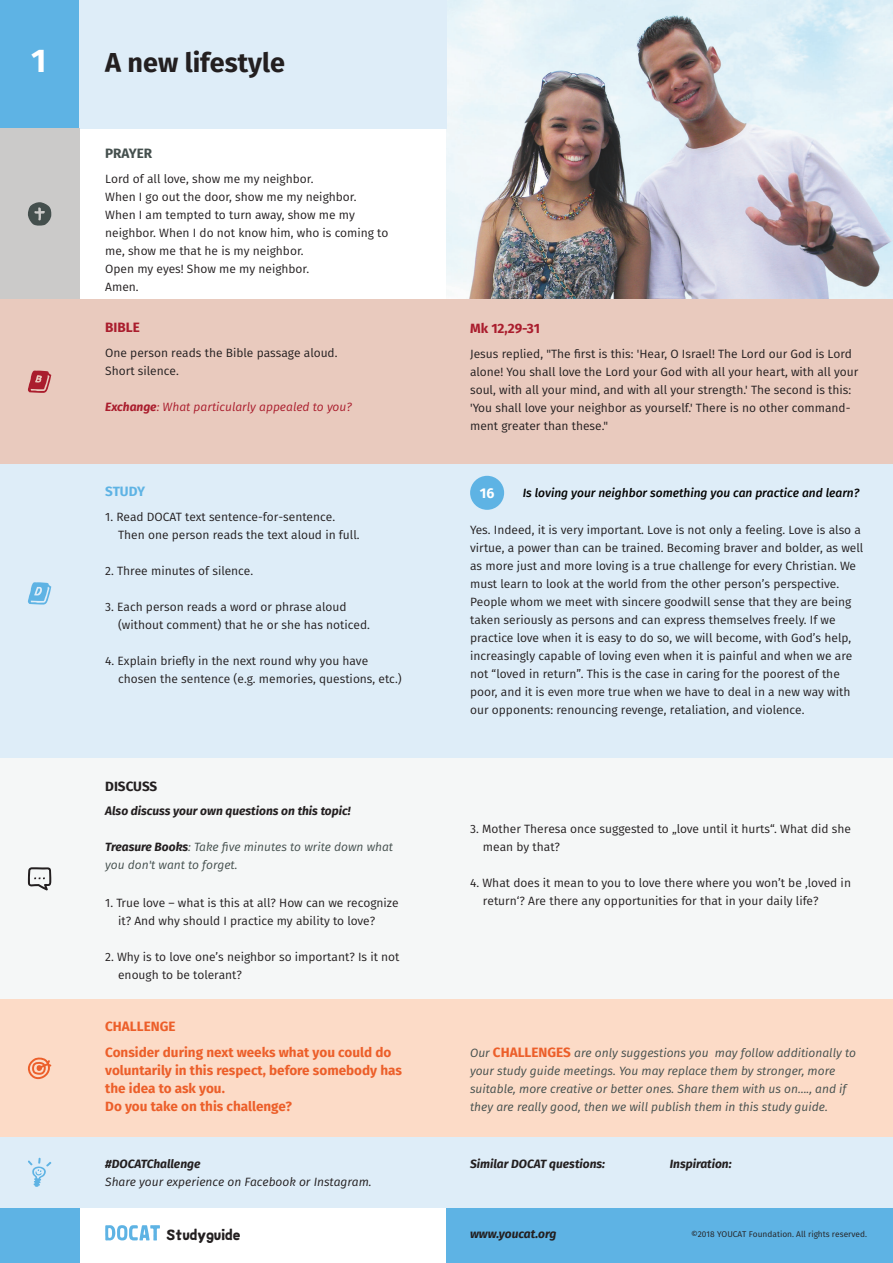
<style>
.page{position:relative;width:893px;height:1263px;background:#fff}
.page>*{position:absolute;margin:0;border:0;box-sizing:border-box;transform-origin:0 0}
.t1{font:700 33px "Fira Sans";color:#fff}
.t2{font:700 27px "Fira Sans";color:#231f20}
.t3{font:900 14.85px "Rockster";color:#231f20}
.t4{font:700 14.1px "Fira Sans";color:#fff}
.t5{font:700 13.5px/17.9px "Fira Sans";color:#ec5f2a}
.t6{font:700 13.5px "Fira Sans";color:#aa1d2d}
.t7{font:700 13.5px "Fira Sans";letter-spacing:-.005em;color:#231f20}
.t8{font:700 13.5px "Fira Sans";color:#444f4d}
.t9{font:700 13.5px "Fira Sans";letter-spacing:-.01em;color:#5eb3e4}
.t10{font:12px/18px "Fira Sans";color:#231f20}
.t11{font:italic 12px/18px "Fira Sans";color:#444f4d}
.t12{font:italic 700 12px "Fira Sans";color:#231f20}
.t13{font:italic 500 12px "Fira Sans";color:#050504}
.t14{font:italic 12px "Fira Sans";color:#231f20}
.t15{font:italic 12px "Fira Sans";color:#aa1d2d}
.t16{font:8.4px "Fira Sans";color:#231f20}
.s1{font-weight:700}
.s2{font-weight:700;color:#231f20}
.s3{font-weight:700;font-style:normal;font-size:13.5px;color:#ec5f2a}
</style>
<div class="page">
<img style="left:446px;top:0;width:447px;height:300px">
<div style="left:446px;top:1207px;width:447px;height:56px;background:#5eb3e4"></div>
<div style="left:0;top:1207px;width:79px;height:56px;background:#5eb3e4"></div>
<div style="left:0;top:1137px;width:446px;height:70px;background:#deedf8"></div>
<div style="left:0;top:0;width:79px;height:128px;background:#5eb3e4"></div>
<div style="left:79px;top:0;width:367px;height:128px;background:#deedf8"></div>
<div style="left:0;top:128px;width:79px;height:172px;background:#cbcac9"></div>
<div style="left:446px;top:300px;width:447px;height:164px;background:#e9cabe"></div>
<div style="left:0;top:300px;width:446px;height:164px;background:#e9cabe"></div>
<div style="left:0;top:464px;width:446px;height:294px;background:#deedf8"></div>
<div style="left:446px;top:464px;width:447px;height:294px;background:#deedf8"></div>
<div style="left:446px;top:1137px;width:447px;height:70px;background:#deedf8"></div>
<svg style="left:28px;top:202px;width:23px;height:24px"></svg>
<svg style="left:28px;top:370px;width:23px;height:23px"></svg>
<svg style="left:28px;top:1157px;width:24px;height:30px"></svg>
<svg style="left:28px;top:582px;width:23px;height:23px"></svg>
<div style="left:0;top:758px;width:446px;height:241px;background:#f5f7f7"></div>
<div style="left:446px;top:758px;width:447px;height:241px;background:#f5f7f7"></div>
<div style="left:0;top:999px;width:446px;height:138px;background:#fcdbc7"></div>
<div style="left:446px;top:999px;width:447px;height:138px;background:#fcdbc7"></div>
<div style="left:470px;top:476px;width:34px;height:34px;background:#5eb3e4;border-radius:50%"></div>
<svg style="left:28px;top:867px;width:23px;height:23px"></svg>
<svg style="left:28px;top:1057px;width:23px;height:22px"></svg>
<svg style="left:105px;top:1225px;width:55px;height:15px"></svg>
<h1 class="t1" style="left:31px;top:33px;width:17px">1</h1>
<h2 class="t2" style="left:105px;top:40px;width:181px">A new lifestyle</h2>
<p class="t8" style="left:105px;top:142px;width:49px">PRAYER</p>
<p class="t10" style="left:105px;top:169px;width:285px">Lord of all love, show me my neighbor.<br>When I go out the door, show me my neighbor.<br>When I am tempted to turn away, show me my neighbor. When I do not know him, who is coming to me, show me that he is my neighbor.<br>Open my eyes! Show me my neighbor.<br>Amen.</p>
<p class="t6" style="left:105px;top:316px;width:36px">BIBLE</p>
<p class="t10" style="left:105px;top:343px;width:234px">One person reads the Bible passage aloud.<br>Short silence.</p>
<p class="t15" style="left:105px;top:398px;width:248px"><span class="s1">Exchange</span>: What particularly appealed to you?</p>
<p class="t9" style="left:105px;top:480px;width:41px">STUDY</p>
<p class="t10" style="left:118px;top:507px;width:243px;text-indent:-13px">1. Read DOCAT text sentence-for-sentence.<br>Then one person reads the text aloud in full.</p>
<p class="t10" style="left:105px;top:561px;width:150px">2. Three minutes of silence.</p>
<p class="t10" style="left:118px;top:597px;width:253px;text-indent:-13px">3. Each person reads a word or phrase aloud (without comment) that he or she has noticed.</p>
<p class="t10" style="left:118px;top:651px;width:285px;text-indent:-13px">4. Explain briefly in the next round why you have chosen the sentence (e.g. memories, questions, etc.)</p>
<p class="t7" style="left:105px;top:774px;width:54px">DISCUSS</p>
<p class="t12" style="left:105px;top:801px;width:247px">Also discuss your own questions on this topic!</p>
<p class="t11" style="left:105px;top:838px;width:289px"><span class="s2">Treasure Books</span>: Take five minutes to write down what you don't want to forget.</p>
<p class="t6" style="left:470px;top:317px;width:71px">Mk 12,29-31</p>
<p class="t10" style="left:470px;top:344px;width:390px">Jesus replied, "The first is this: 'Hear, O Israel! The Lord our God is Lord alone! You shall love the Lord your God with all your heart, with all your soul, with all your mind, and with all your strength.' The second is this: 'You shall love your neighbor as yourself.' There is no other command&shy;ment greater than these."</p>
<p class="t4" style="left:480px;top:482px;width:16px">16</p>
<p class="t13" style="left:523px;top:483px;width:338px">Is loving your neighbor something you can practice and learn?</p>
<p class="t10" style="left:470px;top:521px;width:395px">Yes. Indeed, it is very important. Love is not only a feeling. Love is also a virtue, a power than can be trained. Becoming braver and bolder, as well as more just and more loving is a true challenge for every Christian. We must learn to look at the world from the other person’s perspective.<br>People whom we meet with sincere goodwill sense that they are being taken seriously as persons and can express themselves freely. If we practice love when it is easy to do so, we will become, with God’s help, increasingly capable of loving even when it is painful and when we are not “loved in return”. This is the case in caring for the poorest of the poor, and it is even more true when we have to deal in a new way with our opponents: renouncing revenge, retaliation, and violence.</p>
<p class="t10" style="left:483px;top:820px;width:370px;text-indent:-13px">3. Mother Theresa once suggested to „love until it hurts“. What did she mean by that?</p>
<p class="t10" style="left:470px;top:874px;width:382px">4. What does it mean to you to love there where you won’t be ‚loved in</p>
<p class="t10" style="left:105px;top:893px;width:295px">1. True love – what is this at all? How can we recognize</p>
<p class="t10" style="left:483px;top:892px;width:337px">return‘? Are there any opportunities for that in your daily life?</p>
<p class="t10" style="left:118px;top:911px;width:259px">it? And why should I practice my ability to love?</p>
<p class="t10" style="left:118px;top:947px;width:283px;text-indent:-13px">2. Why is to love one’s neighbor so important? Is it not enough to be tolerant?</p>
<p class="t5" style="left:105px;top:1013px;width:288px;line-height:25.8px">CHALLENGE<br>Consider during next weeks what you could do</p>
<p class="t5" style="left:105px;top:1060px;width:298px">voluntarily in this respect, before somebody has the idea to ask you.<br>Do you take on this challenge?</p>
<p class="t12" style="left:105px;top:1154px;width:97px">#DOCATChallenge</p>
<p class="t14" style="left:105px;top:1173px;width:268px">Share your experience on Facebook or Instagram.</p>
<p class="t3" style="left:166px;top:1224px;width:76px">Studyguide</p>
<p class="t11" style="left:470px;top:1044px;width:388px">Our <span class="s3">CHALLENGES</span> are only suggestions you may follow additionally to your study guide meetings. You may replace them by stronger, more suitable, more creative or better ones. Share them with us on…., and if they are really good, then we will publish them in this study guide.</p>
<p class="t12" style="left:470px;top:1154px;width:136px">Similar DOCAT questions:</p>
<p class="t12" style="left:470px;top:1224px;width:88px">www.youcat.org</p>
<p class="t12" style="left:670px;top:1154px;width:63px">Inspiration:</p>
<p class="t16" style="left:691px;top:1228px;width:177px">©2018 YOUCAT Foundation. All rights reserved.</p>
</div>
